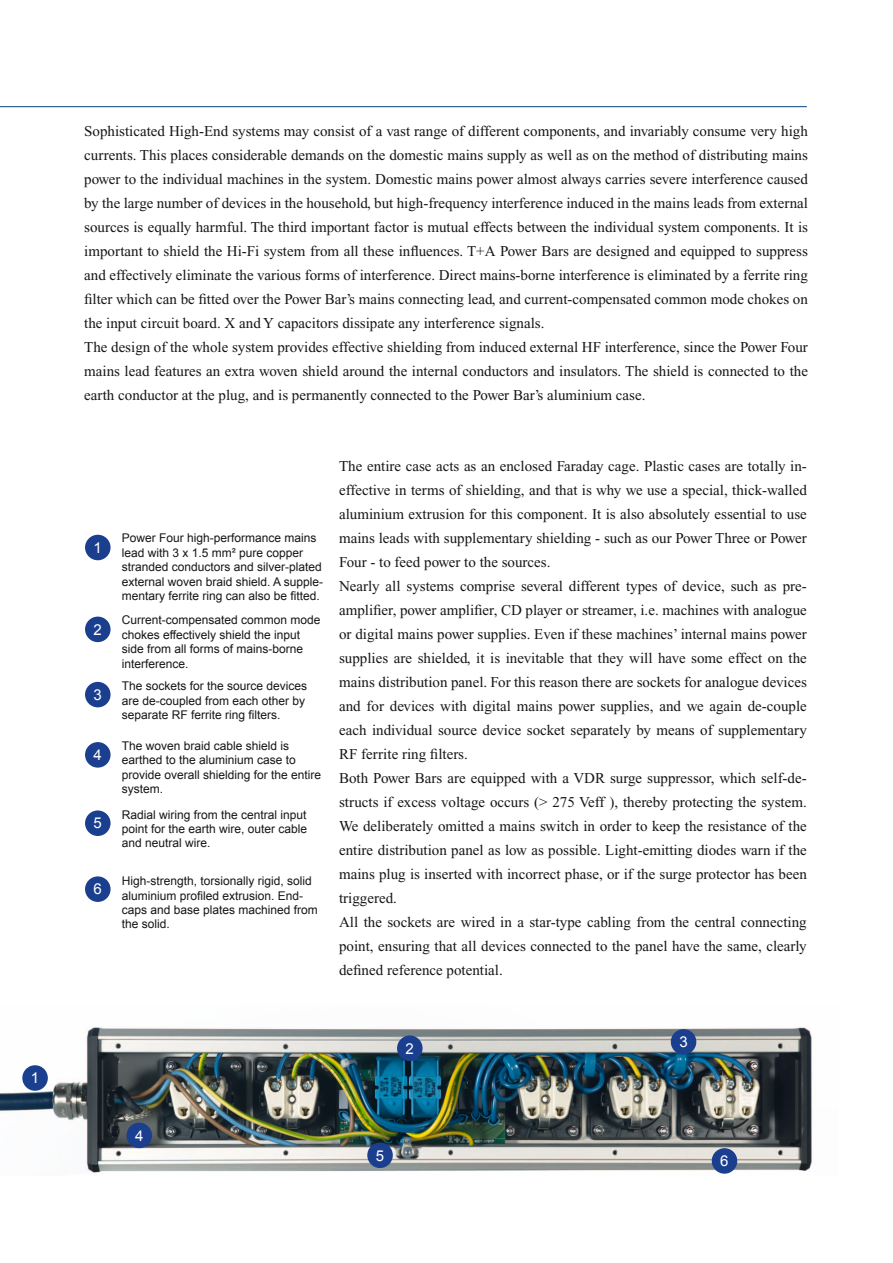
<style>
.page{position:relative;width:893px;height:1263px;background:#fff}
.page>*{position:absolute;margin:0;border:0;box-sizing:border-box;transform-origin:0 0}
.t1{font:15px/24px "Times New Roman";color:#161518}
.t2{font:15px "Arial";color:#fff}
.t3{font:12px/14.4px "Arial";color:#161518}
</style>
<div class="page">
<img style="left:0;top:1027px;width:812px;height:147px">
<div style="left:86px;top:535px;width:24px;height:24px;background:#1b3f8f;border-radius:50%"></div>
<div style="left:85px;top:535px;width:26px;height:25px;border:2px solid #1b3f8f;border-radius:50%"></div>
<div style="left:23px;top:1066px;width:24px;height:24px;background:#1b3f8f;border-radius:50%"></div>
<div style="left:22px;top:1065px;width:26px;height:26px;border:2px solid #1b3f8f;border-radius:50%"></div>
<div style="left:86px;top:617px;width:24px;height:24px;background:#1b3f8f;border-radius:50%"></div>
<div style="left:85px;top:617px;width:26px;height:25px;border:2px solid #1b3f8f;border-radius:50%"></div>
<div style="left:86px;top:683px;width:24px;height:24px;background:#1b3f8f;border-radius:50%"></div>
<div style="left:85px;top:682px;width:26px;height:25px;border:2px solid #1b3f8f;border-radius:50%"></div>
<div style="left:86px;top:743px;width:24px;height:24px;background:#1b3f8f;border-radius:50%"></div>
<div style="left:85px;top:742px;width:26px;height:26px;border:2px solid #1b3f8f;border-radius:50%"></div>
<div style="left:398px;top:1036px;width:24px;height:24px;background:#1b3f8f;border-radius:50%"></div>
<div style="left:397px;top:1035px;width:26px;height:26px;border:2px solid #1b3f8f;border-radius:50%"></div>
<div style="left:671px;top:1030px;width:25px;height:24px;background:#1b3f8f;border-radius:50%"></div>
<div style="left:671px;top:1029px;width:25px;height:25px;border:2px solid #1b3f8f;border-radius:50%"></div>
<div style="left:127px;top:1123px;width:24px;height:24px;background:#1b3f8f;border-radius:50%"></div>
<div style="left:126px;top:1123px;width:26px;height:25px;border:2px solid #1b3f8f;border-radius:50%"></div>
<div style="left:86px;top:877px;width:24px;height:24px;background:#1b3f8f;border-radius:50%"></div>
<div style="left:85px;top:876px;width:26px;height:26px;border:2px solid #1b3f8f;border-radius:50%"></div>
<div style="left:86px;top:811px;width:24px;height:24px;background:#1b3f8f;border-radius:50%"></div>
<div style="left:85px;top:810px;width:26px;height:26px;border:2px solid #1b3f8f;border-radius:50%"></div>
<div style="left:368px;top:1143px;width:24px;height:24px;background:#1b3f8f;border-radius:50%"></div>
<div style="left:367px;top:1142px;width:26px;height:26px;border:2px solid #1b3f8f;border-radius:50%"></div>
<div style="left:712px;top:1149px;width:24px;height:24px;background:#1b3f8f;border-radius:50%"></div>
<div style="left:712px;top:1148px;width:25px;height:26px;border:2px solid #1b3f8f;border-radius:50%"></div>
<hr style="left:0;top:106px;width:807px;height:1px;background:#00437e">
<p class="t2" style="left:31px;top:1068px;width:10px">1</p>
<p class="t1" style="left:84px;top:119px;width:725px">Sophisticated High-End systems may consist of a vast range of different components, and invariably consume very high currents. This places considerable demands on the domestic mains supply as well as on the method of distributing mains power to the individual machines in the system. Domestic mains power almost always carries severe interference caused by the large number of devices in the household, but high-frequency interference induced in the mains leads from external sources is equally harmful. The third important factor is mutual effects between the individual system components. It is important to shield the Hi-Fi system from all these influences. T+A Power Bars are designed and equipped to suppress and effectively eliminate the various forms of interference. Direct mains-borne interference is eliminated by a ferrite ring filter which can be fitted over the Power Bar’s mains connecting lead, and current-compensated common mode chokes on the input circuit board. X and Y capacitors dissipate any interference signals.<br>The design of the whole system provides effective shielding from induced external HF interference, since the Power Four mains lead features an extra woven shield around the internal conductors and insulators. The shield is connected to the earth conductor at the plug, and is permanently connected to the Power Bar’s aluminium case.</p>
<p class="t2" style="left:94px;top:538px;width:10px">1</p>
<p class="t2" style="left:94px;top:619px;width:10px">2</p>
<p class="t2" style="left:94px;top:685px;width:10px">3</p>
<p class="t2" style="left:94px;top:745px;width:10px">4</p>
<p class="t2" style="left:94px;top:813px;width:10px">5</p>
<p class="t2" style="left:94px;top:879px;width:10px">6</p>
<p class="t3" style="left:122px;top:531px;width:203px">Power Four high-performance mains lead with 3 x 1.5 mm² pure copper stranded conductors and silver-plated external woven braid shield. A supple&shy;mentary ferrite ring can also be fitted.</p>
<p class="t3" style="left:122px;top:613px;width:200px">Current-compensated common mode chokes effectively shield the input side from all forms of mains-borne interference.</p>
<p class="t3" style="left:122px;top:679px;width:187px">The sockets for the source devices are de-coupled from each other by separate RF ferrite ring filters.</p>
<p class="t3" style="left:122px;top:738px;width:201px">The woven braid cable shield is earthed to the aluminium case to provide overall shielding for the entire system.</p>
<p class="t3" style="left:122px;top:807px;width:187px;text-align:justify">Radial wiring from the central input point for the earth wire, outer cable and neutral wire.</p>
<p class="t3" style="left:122px;top:874px;width:198px">High-strength, torsionally rigid, solid aluminium profiled extrusion. End&shy;caps and base plates machined from the solid.</p>
<p class="t1" style="left:339px;top:454px;width:469px">The entire case acts as an enclosed Faraday cage. Plastic cases are totally in&shy;effective in terms of shielding, and that is why we use a special, thick-walled aluminium extrusion for this component. It is also absolutely essential to use mains leads with supplementary shielding - such as our Power Three or Power Four - to feed power to the sources.<br>Nearly all systems comprise several different types of device, such as pre&shy;amplifier, power amplifier, CD player or streamer, i.e. machines with analogue or digital mains power supplies. Even if these machines’ internal mains power supplies are shielded, it is inevitable that they will have some effect on the mains distribution panel. For this reason there are sockets for analogue devices and for devices with digital mains power supplies, and we again de-couple each individual source device socket separately by means of supplementary RF ferrite ring filters.<br>Both Power Bars are equipped with a VDR surge suppressor, which self-de&shy;structs if excess voltage occurs (&gt; 275 Veff ), thereby protecting the system.<br>We deliberately omitted a mains switch in order to keep the resistance of the entire distribution panel as low as possible. Light-emitting diodes warn if the mains plug is inserted with incorrect phase, or if the surge protector has been triggered.<br>All the sockets are wired in a star-type cabling from the central connecting point, ensuring that all devices connected to the panel have the same, clearly defined reference potential.</p>
<p class="t2" style="left:406px;top:1038px;width:10px">2</p>
<p class="t2" style="left:679px;top:1032px;width:10px">3</p>
<p class="t2" style="left:135px;top:1125px;width:10px">4</p>
<p class="t2" style="left:376px;top:1145px;width:10px">5</p>
<p class="t2" style="left:720px;top:1151px;width:10px">6</p>
</div>
